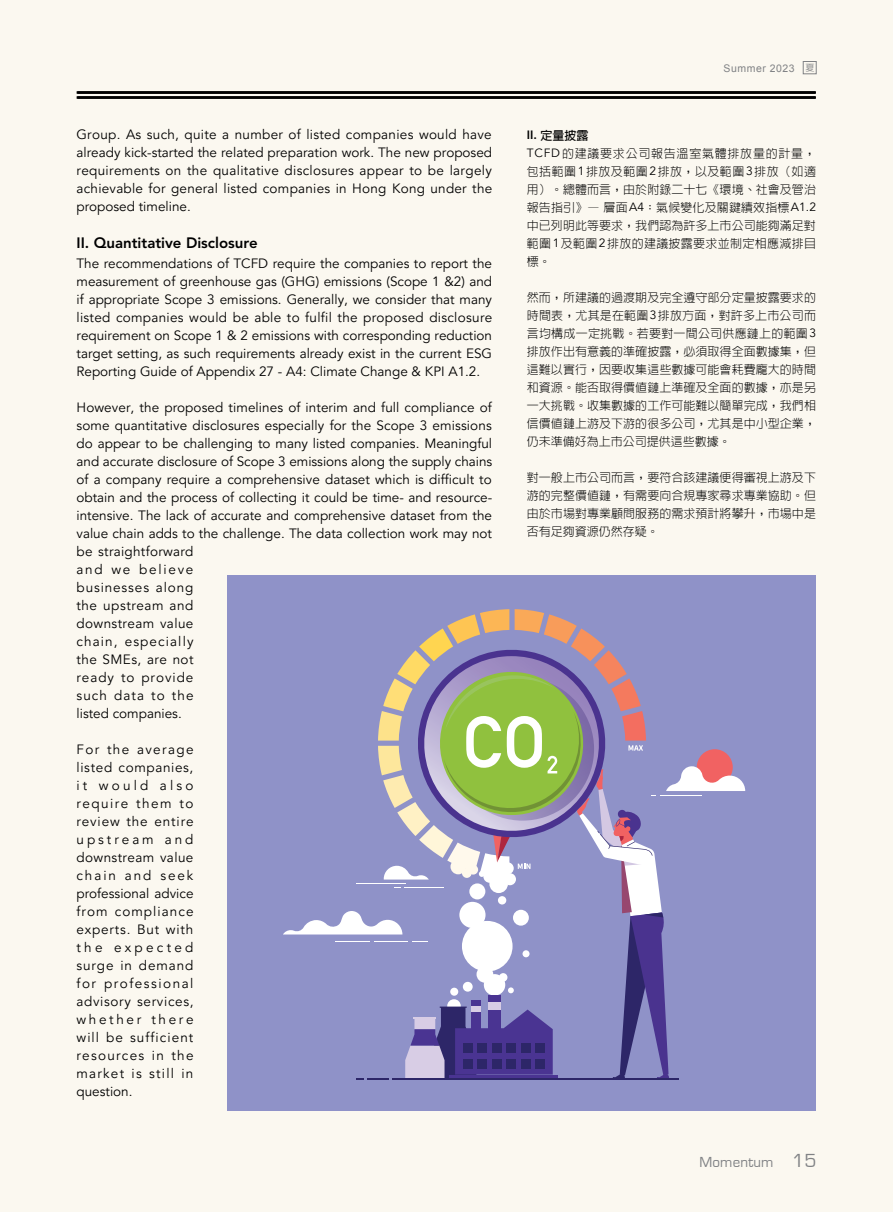
<style>
.page{position:relative;width:893px;height:1212px;background:#fbf8f0}
.page>*{position:absolute;margin:0;border:0;box-sizing:border-box;transform-origin:0 0}
.t1{font:800 15px "Avenir";color:#000}
.t2{font:15px "Eurostile";letter-spacing:.01em;color:#808285}
.t3{font:13.5px/18px "Avenir";letter-spacing:.005em;color:#000;text-align:justify}
.t4{font:300 12px/18px "AR Hei B5";letter-spacing:.005em;color:#000;text-align:justify}
.t5{font:300 12px/18px "AR Hei B5";letter-spacing:.025em;color:#000}
.t6{font:10.5px "Arial";letter-spacing:.05em;color:#808285}
.s1{font-family:"AR Hei B5";font-weight:500;font-size:9px}
.s2{font-family:"Avenir";font-weight:800}
.s3{font-weight:700}
.s4{font-family:"Avenir";font-weight:400}
.s5{font-size:19.5px}
</style>
<div class="page">
<div style="left:803px;top:61px;width:13px;height:13px;border:1px solid #808285"></div>
<hr style="left:77px;top:91px;width:739px;height:3px;background:#000">
<hr style="left:77px;top:96px;width:739px;height:3px;background:#000">
<div style="left:227px;top:575px;width:589px;height:536px;background:#8f92c8"></div>
<svg style="left:283px;top:609px;width:462px;height:471px"></svg>
<p class="t3" style="left:77px;top:126px;width:417px">Group. As such, quite a number of listed companies would have already kick-started the related preparation work. The new proposed requirements on the qualitative disclosures appear to be largely achievable for general listed companies in Hong Kong under the proposed timeline.</p>
<p class="t1" style="left:77px;top:234px;width:183px">II. Quantitative Disclosure</p>
<p class="t3" style="left:77px;top:255px;width:417px">The recommendations of TCFD require the companies to report the measurement of greenhouse gas (GHG) emissions (Scope 1 &amp;2) and if appropriate Scope 3 emissions. Generally, we consider that many listed companies would be able to fulfil the proposed disclosure requirement on Scope 1 &amp; 2 emissions with corresponding reduction target setting, as such requirements already exist in the current ESG Reporting Guide of Appendix 27 - A4: Climate Change &amp; KPI A1.2.</p>
<p class="t3" style="left:77px;top:399px;width:417px;text-align:left">However, the proposed timelines of interim and full compliance of some quantitative disclosures especially for the Scope 3 emissions do appear to be challenging to many listed companies. Meaningful and accurate disclosure of Scope 3 emissions along the supply chains of a company require a comprehensive dataset which is difficult to obtain and the process of collecting it could be time- and resource&shy;intensive. The lack of accurate and comprehensive dataset from the value chain adds to the challenge. The data collection work may not be straightforward<br>and we believe<br>businesses along<br>the upstream and<br>downstream value<br>chain, especially<br>the SMEs, are not<br>ready to provide<br>such data to the<br>listed companies.</p>
<p class="t3" style="left:77px;top:741px;width:118px">For the average listed companies, it would also require them to review the entire upstream and downstream value chain and seek professional advice from compliance experts. But with the expected surge in demand for professional advisory services, whether there will be sufficient resources in the market is still in question.</p>
<p class="t6" style="left:724px;top:62px;width:92px">Summer 2023 <span class="s1">夏</span></p>
<p class="t5" style="left:527px;top:126px;width:291px"><span class="s2">II.</span> <span class="s3">定量披露<br></span><span class="s4">TCFD</span>的建議要求公司報告溫室氣體排放量的計量，包括範圍<span class="s4">1</span>排放及範圍<span class="s4">2</span>排放，以及範圍<span class="s4">3</span>排放（如適用）。總體而言，由於附錄二十七《環境、社會及管治報告指引》— 層面<span class="s4">A4</span>：氣候變化及關鍵績效指標<span class="s4">A1.2</span>中已列明此等要求，我們認為許多上市公司能夠滿足對範圍<span class="s4">1</span>及範圍<span class="s4">2</span>排放的建議披露要求並制定相應減排目標。</p>
<p class="t4" style="left:527px;top:288px;width:291px">然而，所建議的過渡期及完全遵守部分定量披露要求的時間表，尤其是在範圍<span class="s4">3</span>排放方面，對許多上市公司而言均構成一定挑戰。若要對一間公司供應鏈上的範圍<span class="s4">3</span>排放作出有意義的準確披露，必須取得全面數據集，但這難以實行，因要收集這些數據可能會耗費龐大的時間和資源。能否取得價值鏈上準確及全面的數據，亦是另一大挑戰。收集數據的工作可能難以簡單完成，我們相信價值鏈上游及下游的很多公司，尤其是中小型企業，仍未準備好為上市公司提供這些數據。</p>
<p class="t4" style="left:527px;top:468px;width:291px">對一般上市公司而言，要符合該建議便得審視上游及下游的完整價值鏈，有需要向合規專家尋求專業協助。但由於市場對專業顧問服務的需求預計將攀升，市場中是否有足夠資源仍然存疑。</p>
<p class="t2" style="left:699px;top:1154px;width:118px">Momentum <span class="s5">15</span></p>
</div>
